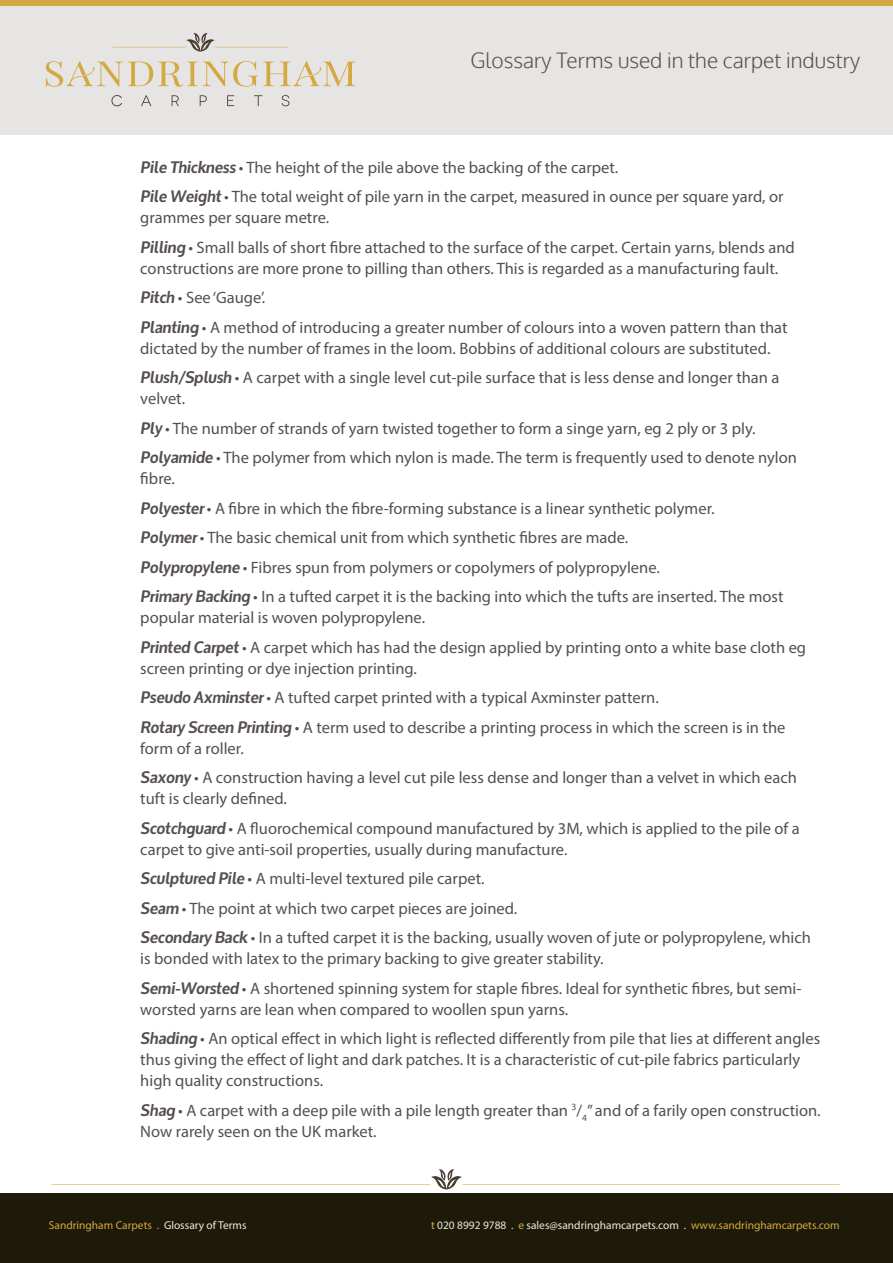
<style>
.page{position:relative;width:893px;height:1263px;background:#fff}
.page>*{position:absolute;margin:0;border:0;box-sizing:border-box;transform-origin:0 0}
.t1{font:300 21px "Oxygen";color:#55504d}
.t2{font:16.5px/21px "Myriad Pro";color:#55504d}
.t3{font:11.4px "Myriad Pro";color:#eee8da}
.t4{font:11.4px "Myriad Pro";color:#d4a941}
.s1{font-family:"Oxygen";font-weight:700;font-style:italic}
.s2{color:#eee8da}
.s3{color:#d4a941}
</style>
<div class="page">
<div style="left:0;top:1193px;width:893px;height:70px;background:#1e1a09"></div>
<svg style="left:51px;top:1169px;width:789px;height:20px"></svg>
<div style="left:0;top:0;width:893px;height:135px;background:#e6e5e3"></div>
<div style="left:0;top:0;width:893px;height:5px;background:#d4a941"></div>
<svg style="left:111px;top:95px;width:11px;height:11px"></svg>
<svg style="left:141px;top:95px;width:10px;height:11px"></svg>
<svg style="left:172px;top:95px;width:7px;height:11px"></svg>
<svg style="left:200px;top:95px;width:7px;height:11px"></svg>
<svg style="left:227px;top:95px;width:7px;height:11px"></svg>
<svg style="left:254px;top:95px;width:8px;height:11px"></svg>
<svg style="left:282px;top:95px;width:7px;height:11px"></svg>
<svg style="left:46px;top:61px;width:309px;height:26px"></svg>
<svg style="left:112px;top:33px;width:177px;height:19px"></svg>
<p class="t1" style="left:471px;top:48px;width:391px">Glossary Terms used in the carpet industry</p>
<p class="t2" style="left:140px;top:156px;width:480px"><span class="s1">Pile Thickness</span> • The height of the pile above the backing of the carpet.</p>
<p class="t2" style="left:140px;top:186px;width:645px"><span class="s1">Pile Weight</span> • The total weight of pile yarn in the carpet, measured in ounce per square yard, or grammes per square metre.</p>
<p class="t2" style="left:140px;top:236px;width:656px"><span class="s1">Pilling</span> • Small balls of short fibre attached to the surface of the carpet. Certain yarns, blends and constructions are more prone to pilling than others. This is regarded as a manufacturing fault.</p>
<p class="t2" style="left:140px;top:287px;width:127px"><span class="s1">Pitch</span> • See ‘Gauge’.</p>
<p class="t2" style="left:140px;top:316px;width:649px"><span class="s1">Planting</span> • A method of introducing a greater number of colours into a woven pattern than that dictated by the number of frames in the loom. Bobbins of additional colours are substituted.</p>
<p class="t2" style="left:140px;top:367px;width:641px"><span class="s1">Plush/Splush</span> • A carpet with a single level cut-pile surface that is less dense and longer than a velvet.</p>
<p class="t2" style="left:140px;top:417px;width:617px"><span class="s1">Ply</span> • The number of strands of yarn twisted together to form a singe yarn, eg 2 ply or 3 ply.</p>
<p class="t2" style="left:140px;top:447px;width:658px"><span class="s1">Polyamide</span> • The polymer from which nylon is made. The term is frequently used to denote nylon fibre.</p>
<p class="t2" style="left:140px;top:497px;width:576px"><span class="s1">Polyester</span> • A fibre in which the fibre-forming substance is a linear synthetic polymer.</p>
<p class="t2" style="left:140px;top:527px;width:489px"><span class="s1">Polymer</span> • The basic chemical unit from which synthetic fibres are made.</p>
<p class="t2" style="left:140px;top:556px;width:521px"><span class="s1">Polypropylene</span> • Fibres spun from polymers or copolymers of polypropylene.</p>
<p class="t2" style="left:140px;top:586px;width:645px"><span class="s1">Primary Backing</span> • In a tufted carpet it is the backing into which the tufts are inserted. The most popular material is woven polypropylene.</p>
<p class="t2" style="left:140px;top:636px;width:667px"><span class="s1">Printed Carpet</span> • A carpet which has had the design applied by printing onto a white base cloth eg screen printing or dye injection printing.</p>
<p class="t2" style="left:140px;top:687px;width:520px"><span class="s1">Pseudo Axminster</span> • A tufted carpet printed with a typical Axminster pattern.</p>
<p class="t2" style="left:140px;top:716px;width:647px"><span class="s1">Rotary Screen Printing</span> • A term used to describe a printing process in which the screen is in the form of a roller.</p>
<p class="t2" style="left:140px;top:767px;width:658px"><span class="s1">Saxony</span> • A construction having a level cut pile less dense and longer than a velvet in which each tuft is clearly defined.</p>
<p class="t2" style="left:140px;top:817px;width:661px"><span class="s1">Scotchguard</span> • A fluorochemical compound manufactured by 3M, which is applied to the pile of a carpet to give anti-soil properties, usually during manufacture.</p>
<p class="t2" style="left:140px;top:868px;width:346px"><span class="s1">Sculptured Pile</span> • A multi-level textured pile carpet.</p>
<p class="t2" style="left:140px;top:897px;width:379px"><span class="s1">Seam</span> • The point at which two carpet pieces are joined.</p>
<p class="t2" style="left:140px;top:927px;width:672px"><span class="s1">Secondary Back</span> • In a tufted carpet it is the backing, usually woven of jute or polypropylene, which is bonded with latex to the primary backing to give greater stability.</p>
<p class="t2" style="left:140px;top:977px;width:663px"><span class="s1">Semi-Worsted</span> • A shortened spinning system for staple fibres. Ideal for synthetic fibres, but semi&shy;worsted yarns are lean when compared to woollen spun yarns.</p>
<p class="t2" style="left:140px;top:1028px;width:681px"><span class="s1">Shading</span> • An optical effect in which light is reflected differently from pile that lies at different angles thus giving the effect of light and dark patches. It is a characteristic of cut-pile fabrics particularly high quality constructions.</p>
<p class="t2" style="left:140px;top:1099px;width:682px"><span class="s1">Shag</span> • A carpet with a deep pile with a pile length greater than <sup>3</sup>/<sub>4</sub>” and of a farily open construction.<br>Now rarely seen on the UK market.</p>
<p class="t4" style="left:49px;top:1218px;width:199px">Sandringham Carpets . <span class="s2">Glossary of Terms</span></p>
<p class="t3" style="left:431px;top:1218px;width:410px"><span class="s3">t</span> 020 8992 9788 . <span class="s3">e</span> sales@sandringhamcarpets.com . <span class="s3">www.sandringhamcarpets.com</span></p>
</div>
